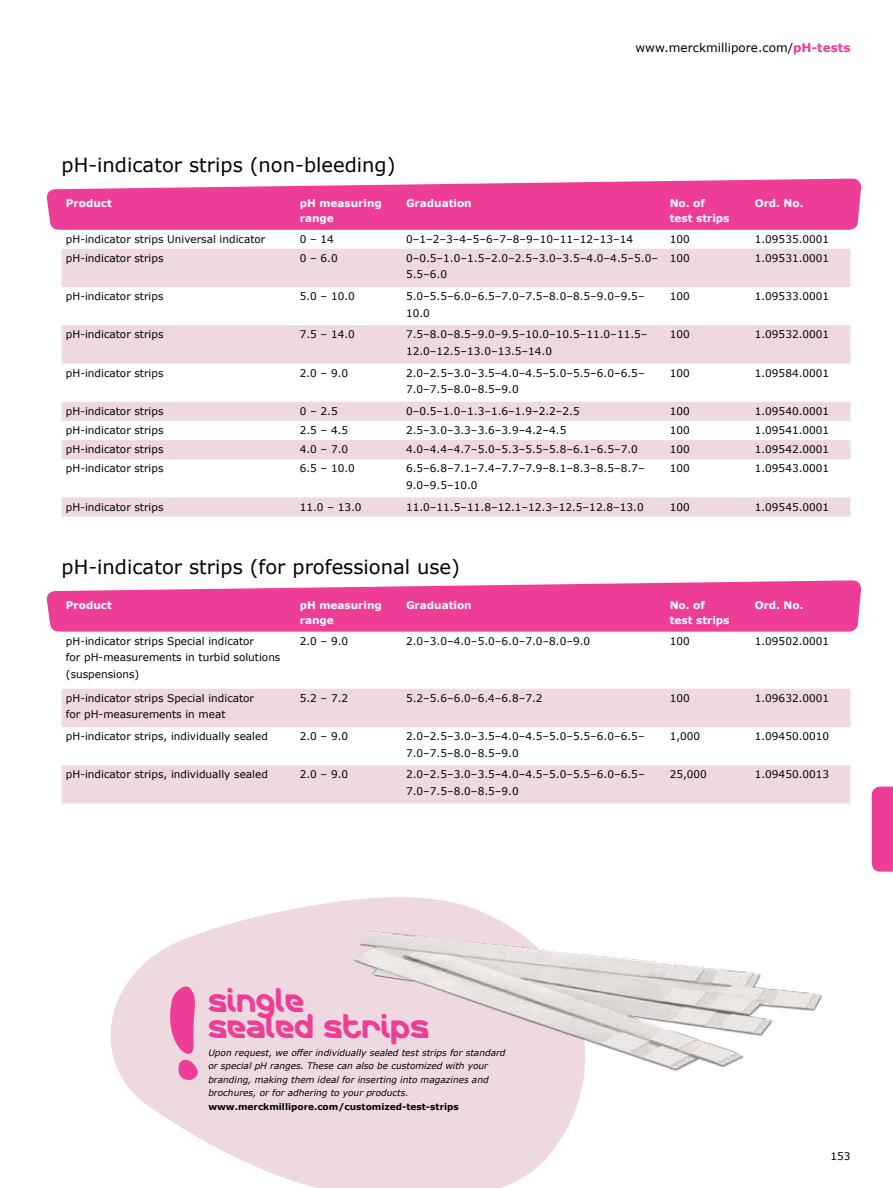
<style>
.page{position:relative;width:893px;height:1188px;background:#fff}
.page>*{position:absolute;margin:0;border:0;box-sizing:border-box;transform-origin:0 0}
.t1{font:25.5px/25.5px "Merck";color:#ee3d96}
.t2{font:19.5px "Verdana";color:#000}
.t3{font:12px "Verdana";color:#000}
.t4{font:10.5px/16.5px "Verdana";color:#000}
.t5{font:700 10.5px/15px "Verdana";color:#fff}
.t6{font:italic 9px/13.5px "Verdana";color:#000}
.s1{font-weight:700;color:#ee3d96}
.s2{font-weight:700;font-style:normal}
</style>
<div class="page">
<svg style="left:110px;top:905px;width:463px;height:283px;fill:#edd9df"></svg>
<img style="left:313px;top:897px;width:510px;height:219px">
<svg style="left:47px;top:179px;width:814px;height:51px;background:#ef51a0"></svg>
<svg style="left:62px;top:249px;width:788px;height:268px"></svg>
<svg style="left:47px;top:580px;width:814px;height:51px;background:#ef53a2"></svg>
<svg style="left:62px;top:689px;width:788px;height:115px;fill:#edd9df"></svg>
<svg style="left:162px;top:985px;width:38px;height:95px;background:#ed92be"></svg>
<div style="left:872px;top:787px;width:21px;height:85px;background:#ee3d96"></div>
<p class="t2" style="left:62px;top:152px;width:335px">pH-indicator strips (non-bleeding)</p>
<p class="t3" style="left:635px;top:39px;width:216px">www.merckmillipore.com/<span class="s1">pH-tests</span></p>
<p class="t5" style="left:66px;top:195px;width:47px">Product</p>
<p class="t5" style="left:300px;top:195px;width:84px">pH measuring range</p>
<p class="t5" style="left:406px;top:195px;width:67px">Graduation</p>
<p class="t5" style="left:670px;top:195px;width:61px">No. of test strips</p>
<p class="t5" style="left:755px;top:195px;width:50px">Ord. No.</p>
<p class="t4" style="left:66px;top:231px;width:201px">pH-indicator strips Universal indicator</p>
<p class="t4" style="left:300px;top:231px;width:36px">0 – 14</p>
<p class="t4" style="left:406px;top:231px;width:229px">0–1–2–3–4–5–6–7–8–9–10–11–12–13–14</p>
<p class="t4" style="left:670px;top:231px;width:22px">100</p>
<p class="t4" style="left:755px;top:231px;width:76px">1.09535.0001</p>
<p class="t4" style="left:66px;top:250px;width:99px">pH-indicator strips</p>
<p class="t4" style="left:300px;top:250px;width:39px">0 – 6.0</p>
<p class="t4" style="left:406px;top:250px;width:253px">0–0.5–1.0–1.5–2.0–2.5–3.0–3.5–4.0–4.5–5.0–<br>5.5–6.0</p>
<p class="t4" style="left:670px;top:250px;width:22px">100</p>
<p class="t4" style="left:755px;top:250px;width:76px">1.09531.0001</p>
<p class="t4" style="left:66px;top:288px;width:99px">pH-indicator strips</p>
<p class="t4" style="left:300px;top:288px;width:57px">5.0 – 10.0</p>
<p class="t4" style="left:406px;top:288px;width:240px">5.0–5.5–6.0–6.5–7.0–7.5–8.0–8.5–9.0–9.5–<br>10.0</p>
<p class="t4" style="left:670px;top:288px;width:22px">100</p>
<p class="t4" style="left:755px;top:288px;width:76px">1.09533.0001</p>
<p class="t4" style="left:66px;top:326px;width:99px">pH-indicator strips</p>
<p class="t4" style="left:300px;top:326px;width:57px">7.5 – 14.0</p>
<p class="t4" style="left:406px;top:326px;width:243px">7.5–8.0–8.5–9.0–9.5–10.0–10.5–11.0–11.5–<br>12.0–12.5–13.0–13.5–14.0</p>
<p class="t4" style="left:670px;top:326px;width:22px">100</p>
<p class="t4" style="left:755px;top:326px;width:76px">1.09532.0001</p>
<p class="t4" style="left:66px;top:365px;width:99px">pH-indicator strips</p>
<p class="t4" style="left:300px;top:365px;width:50px">2.0 – 9.0</p>
<p class="t4" style="left:406px;top:365px;width:240px">2.0–2.5–3.0–3.5–4.0–4.5–5.0–5.5–6.0–6.5–<br>7.0–7.5–8.0–8.5–9.0</p>
<p class="t4" style="left:670px;top:365px;width:22px">100</p>
<p class="t4" style="left:755px;top:365px;width:76px">1.09584.0001</p>
<p class="t4" style="left:66px;top:403px;width:99px">pH-indicator strips</p>
<p class="t4" style="left:300px;top:403px;width:39px">0 – 2.5</p>
<p class="t4" style="left:406px;top:403px;width:175px">0–0.5–1.0–1.3–1.6–1.9–2.2–2.5</p>
<p class="t4" style="left:670px;top:403px;width:22px">100</p>
<p class="t4" style="left:755px;top:403px;width:76px">1.09540.0001</p>
<p class="t4" style="left:66px;top:422px;width:99px">pH-indicator strips</p>
<p class="t4" style="left:300px;top:422px;width:50px">2.5 – 4.5</p>
<p class="t4" style="left:406px;top:422px;width:162px">2.5–3.0–3.3–3.6–3.9–4.2–4.5</p>
<p class="t4" style="left:670px;top:422px;width:22px">100</p>
<p class="t4" style="left:755px;top:422px;width:76px">1.09541.0001</p>
<p class="t4" style="left:66px;top:441px;width:99px">pH-indicator strips</p>
<p class="t4" style="left:300px;top:441px;width:50px">4.0 – 7.0</p>
<p class="t4" style="left:406px;top:441px;width:233px">4.0–4.4–4.7–5.0–5.3–5.5–5.8–6.1–6.5–7.0</p>
<p class="t4" style="left:670px;top:441px;width:22px">100</p>
<p class="t4" style="left:755px;top:441px;width:76px">1.09542.0001</p>
<p class="t4" style="left:66px;top:460px;width:99px">pH-indicator strips</p>
<p class="t4" style="left:300px;top:460px;width:57px">6.5 – 10.0</p>
<p class="t4" style="left:406px;top:460px;width:240px">6.5–6.8–7.1–7.4–7.7–7.9–8.1–8.3–8.5–8.7–<br>9.0–9.5–10.0</p>
<p class="t4" style="left:670px;top:460px;width:22px">100</p>
<p class="t4" style="left:755px;top:460px;width:76px">1.09543.0001</p>
<p class="t4" style="left:66px;top:498px;width:99px">pH-indicator strips</p>
<p class="t4" style="left:300px;top:498px;width:63px">11.0 – 13.0</p>
<p class="t4" style="left:406px;top:498px;width:239px">11.0–11.5–11.8–12.1–12.3–12.5–12.8–13.0</p>
<p class="t4" style="left:670px;top:498px;width:22px">100</p>
<p class="t4" style="left:755px;top:498px;width:76px">1.09545.0001</p>
<p class="t2" style="left:62px;top:554px;width:400px">pH-indicator strips (for professional use)</p>
<p class="t5" style="left:66px;top:597px;width:47px">Product</p>
<p class="t5" style="left:300px;top:597px;width:84px">pH measuring range</p>
<p class="t5" style="left:406px;top:597px;width:67px">Graduation</p>
<p class="t5" style="left:670px;top:597px;width:61px">No. of test strips</p>
<p class="t5" style="left:755px;top:597px;width:50px">Ord. No.</p>
<p class="t4" style="left:66px;top:632px;width:216px">pH-indicator strips Special indicator<br>for pH-measurements in turbid solutions (suspensions)</p>
<p class="t4" style="left:300px;top:632px;width:50px">2.0 – 9.0</p>
<p class="t4" style="left:406px;top:632px;width:186px">2.0–3.0–4.0–5.0–6.0–7.0–8.0–9.0</p>
<p class="t4" style="left:670px;top:632px;width:22px">100</p>
<p class="t4" style="left:755px;top:632px;width:76px">1.09502.0001</p>
<p class="t4" style="left:66px;top:690px;width:190px">pH-indicator strips Special indicator for pH-measurements in meat</p>
<p class="t4" style="left:300px;top:690px;width:50px">5.2 – 7.2</p>
<p class="t4" style="left:406px;top:690px;width:138px">5.2–5.6–6.0–6.4–6.8–7.2</p>
<p class="t4" style="left:670px;top:690px;width:22px">100</p>
<p class="t4" style="left:755px;top:690px;width:76px">1.09632.0001</p>
<p class="t4" style="left:66px;top:728px;width:204px">pH-indicator strips, individually sealed</p>
<p class="t4" style="left:300px;top:728px;width:50px">2.0 – 9.0</p>
<p class="t4" style="left:406px;top:728px;width:240px">2.0–2.5–3.0–3.5–4.0–4.5–5.0–5.5–6.0–6.5–<br>7.0–7.5–8.0–8.5–9.0</p>
<p class="t4" style="left:670px;top:728px;width:32px">1,000</p>
<p class="t4" style="left:755px;top:728px;width:76px">1.09450.0010</p>
<p class="t4" style="left:66px;top:766px;width:204px">pH-indicator strips, individually sealed</p>
<p class="t4" style="left:300px;top:766px;width:50px">2.0 – 9.0</p>
<p class="t4" style="left:406px;top:766px;width:240px">2.0–2.5–3.0–3.5–4.0–4.5–5.0–5.5–6.0–6.5–<br>7.0–7.5–8.0–8.5–9.0</p>
<p class="t4" style="left:670px;top:766px;width:39px">25,000</p>
<p class="t4" style="left:755px;top:766px;width:76px">1.09450.0013</p>
<p class="t1" style="left:208px;top:988px;width:223px">single<br>sealed strips</p>
<p class="t6" style="left:208px;top:1046px;width:299px">Upon request, we offer individually sealed test strips for standard or special pH ranges. These can also be customized with your branding, making them ideal for inserting into magazines and brochures, or for adhering to your products. <span class="s2">www.merckmillipore.com/customized-test-strips</span></p>
<p class="t4" style="left:830px;top:1148px;width:22px">153</p>
</div>
